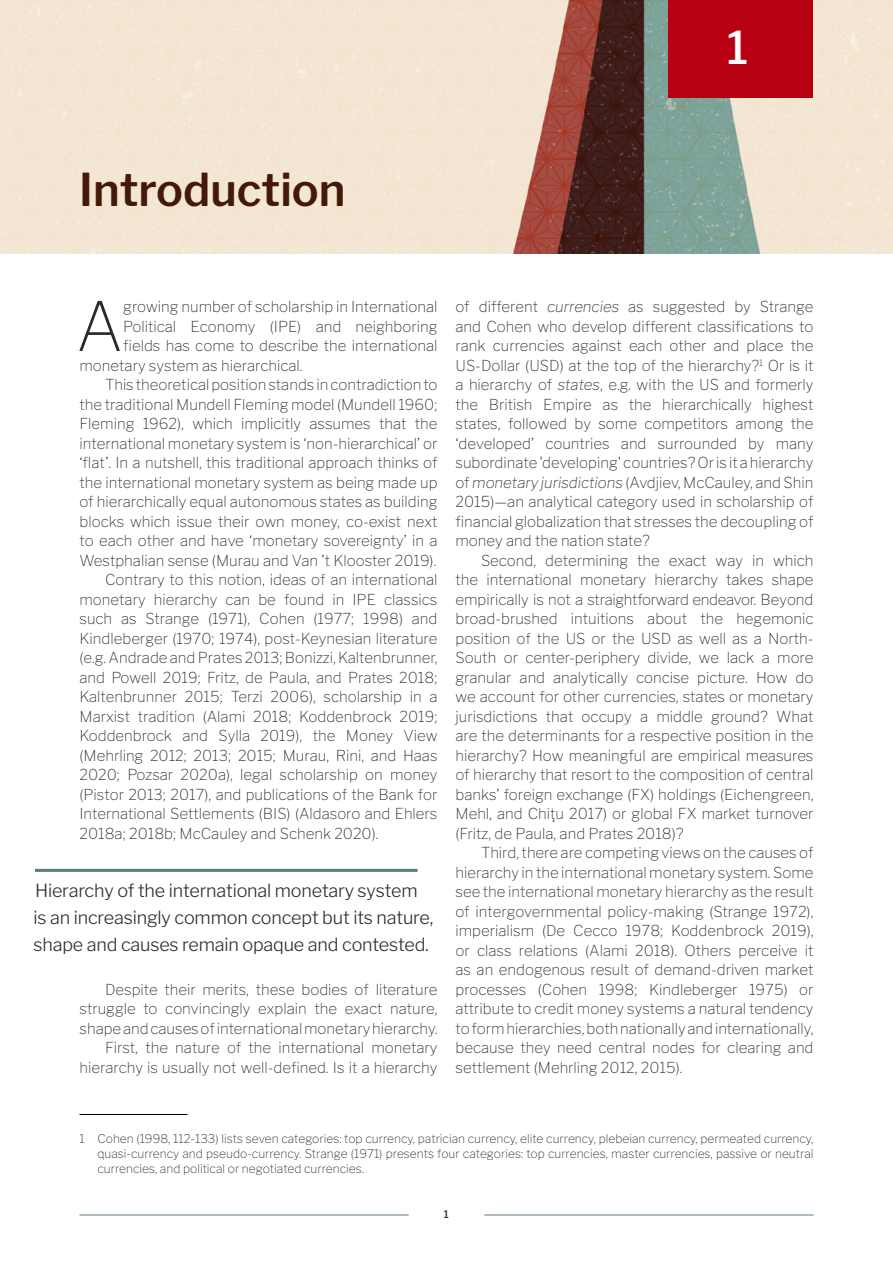
<style>
.page{position:relative;width:893px;height:1263px;background:#fff}
.page>*{position:absolute;margin:0;border:0;box-sizing:border-box;transform-origin:0 0}
.t1{font:100 67.5px "Libre Franklin";color:#2d2926}
.t2{font:600 45px "Libre Franklin";color:#44190a}
.t3{font:500 45px "Libre Franklin";color:#fff}
.t4{font:300 18px/27px "Libre Franklin";letter-spacing:-.01em;color:#2d2926}
.t5{font:100 15px/19.5px "Libre Franklin";color:#2d2926;text-align:justify}
.t6{font:100 12px/15px "Libre Franklin";color:#2d2926;text-align:justify}
.t7{font:500 10.5px "Libre Franklin";color:#2d2926}
.s1{font-style:italic}
</style>
<div class="page">
<img style="left:0;top:0;width:893px;height:253px">
<hr style="left:80px;top:1214px;width:329px;height:1px;background:#5a7d77">
<hr style="left:484px;top:1214px;width:329px;height:1px;background:#5a7d77">
<div style="left:668px;top:0;width:144px;height:97px;background:#b70012"></div>
<hr style="left:80px;top:1114px;width:108px;height:1px;background:#000">
<hr style="left:35px;top:869px;width:383px;height:3px;background:#5a7d77">
<h2 class="t3" style="left:727px;top:21px;width:23px">1</h2>
<h2 class="t2" style="left:79px;top:163px;width:268px">Introduction</h2>
<h1 class="t1" style="left:76px;top:286px;width:49px">A</h1>
<p class="t5" style="left:123px;top:297px;width:316px">growing number of scholarship in International</p>
<p class="t5" style="left:123px;top:316px;width:316px">Political Economy (IPE) and neighboring</p>
<p class="t5" style="left:123px;top:336px;width:316px">fields has come to describe the international</p>
<p class="t5" style="left:80px;top:355px;width:225px">monetary system as hierarchical.</p>
<p class="t5" style="left:105px;top:375px;width:334px">This theoretical position stands in contradiction to</p>
<p class="t5" style="left:80px;top:394px;width:359px">the traditional Mundell Fleming model (Mundell 1960;</p>
<p class="t5" style="left:80px;top:414px;width:359px">Fleming 1962), which implicitly assumes that the</p>
<p class="t5" style="left:80px;top:433px;width:359px">international monetary system is ‘non-hierarchical’ or</p>
<p class="t5" style="left:80px;top:453px;width:359px">‘flat’. In a nutshell, this traditional approach thinks of</p>
<p class="t5" style="left:80px;top:472px;width:359px">the international monetary system as being made up</p>
<p class="t5" style="left:80px;top:492px;width:359px">of hierarchically equal autonomous states as building</p>
<p class="t5" style="left:80px;top:511px;width:359px">blocks which issue their own money, co-exist next</p>
<p class="t5" style="left:80px;top:531px;width:359px">to each other and have ‘monetary sovereignty’ in a</p>
<p class="t5" style="left:80px;top:550px;width:358px">Westphalian sense (Murau and Van ’t Klooster 2019).</p>
<p class="t5" style="left:105px;top:570px;width:334px">Contrary to this notion, ideas of an international</p>
<p class="t5" style="left:80px;top:589px;width:359px">monetary hierarchy can be found in IPE classics</p>
<p class="t5" style="left:80px;top:609px;width:359px">such as Strange (1971), Cohen (1977; 1998) and</p>
<p class="t5" style="left:80px;top:628px;width:359px">Kindleberger (1970; 1974), post-Keynesian literature</p>
<p class="t5" style="left:80px;top:648px;width:359px">(e.g. Andrade and Prates 2013; Bonizzi, Kaltenbrunner,</p>
<p class="t5" style="left:80px;top:667px;width:360px">and Powell 2019; Fritz, de Paula, and Prates 2018;</p>
<p class="t5" style="left:80px;top:687px;width:359px">Kaltenbrunner 2015; Terzi 2006), scholarship in a</p>
<p class="t5" style="left:80px;top:706px;width:359px">Marxist tradition (Alami 2018; Koddenbrock 2019;</p>
<p class="t5" style="left:80px;top:726px;width:359px">Koddenbrock and Sylla 2019), the Money View</p>
<p class="t5" style="left:80px;top:745px;width:359px">(Mehrling 2012; 2013; 2015; Murau, Rini, and Haas</p>
<p class="t5" style="left:80px;top:765px;width:359px">2020; Pozsar 2020a), legal scholarship on money</p>
<p class="t5" style="left:80px;top:784px;width:359px">(Pistor 2013; 2017), and publications of the Bank for</p>
<p class="t5" style="left:80px;top:804px;width:359px">International Settlements (BIS) (Aldasoro and Ehlers</p>
<p class="t5" style="left:80px;top:823px;width:300px">2018a; 2018b; McCauley and Schenk 2020).</p>
<p class="t4" style="left:34px;top:877px;width:401px">Hierarchy of the international monetary system is an increasingly common concept but its nature, shape and causes remain opaque and contested.</p>
<p class="t5" style="left:80px;top:979px;width:359px;text-align:right">Despite their merits, these bodies of literature struggle to convincingly explain the exact nature, shape and causes of international monetary hierarchy.<br>First, the nature of the international monetary hierarchy is usually not well-defined. Is it a hierarchy</p>
<p class="t5" style="left:455px;top:297px;width:359px">of different <span class="s1">currencies</span> as suggested by Strange and Cohen who develop different classifications to rank currencies against each other and place the US-Dollar (USD) at the top of the hierarchy?<sup>1</sup> Or is it a hierarchy of <span class="s1">states</span>, e.g. with the US and formerly the British Empire as the hierarchically highest states, followed by some competitors among the ‘developed’ countries and surrounded by many subordinate 'developing' countries? Or is it a hierarchy of <span class="s1">monetary jurisdictions</span> (Avdjiev, McCauley, and Shin 2015)<span class="s1">—</span>an analytical category used in scholarship of financial globalization that stresses the decoupling of money and the nation state?</p>
<p class="t5" style="left:455px;top:550px;width:359px;text-indent:26px">Second, determining the exact way in which the international monetary hierarchy takes shape empirically is not a straightforward endeavor. Beyond broad-brushed intuitions about the hegemonic position of the US or the USD as well as a North-South or center-periphery divide, we lack a more granular and analytically concise picture. How do we account for other currencies, states or monetary jurisdictions that occupy a middle ground? What are the determinants for a respective position in the hierarchy? How meaningful are empirical measures of hierarchy that resort to the composition of central banks’ foreign exchange (FX) holdings (Eichengreen, Mehl, and Chiţu 2017) or global FX market turnover (Fritz, de Paula, and Prates 2018)?</p>
<p class="t5" style="left:455px;top:843px;width:359px;text-indent:26px">Third, there are competing views on the causes of hierarchy in the international monetary system. Some see the international monetary hierarchy as the result of intergovernmental policy-making (Strange 1972), imperialism (De Cecco 1978; Koddenbrock 2019), or class relations (Alami 2018). Others perceive it as an endogenous result of demand-driven market processes (Cohen 1998; Kindleberger 1975) or attribute to credit money systems a natural tendency to form hierarchies, both nationally and internationally, because they need central nodes for clearing and settlement (Mehrling 2012, 2015).</p>
<p class="t6" style="left:98px;top:1131px;width:717px;text-indent:-18px">1 Cohen (1998, 112-133) lists seven categories: top currency, patrician currency, elite currency, plebeian currency, permeated currency, quasi-currency and pseudo-currency. Strange (1971) presents four categories: top currencies, master currencies, passive or neutral currencies, and political or negotiated currencies.</p>
<p class="t7" style="left:444px;top:1208px;width:7px">1</p>
</div>
